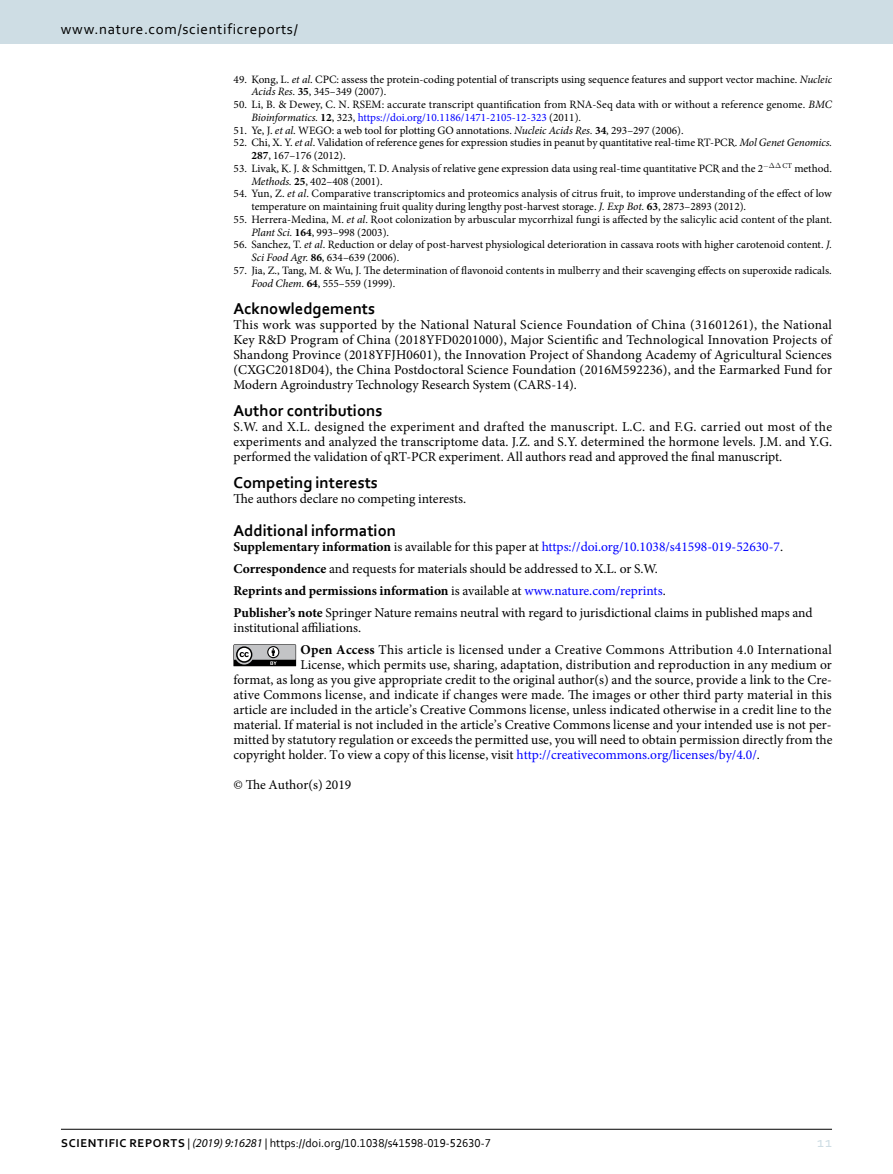
<style>
.page{position:relative;width:893px;height:1174px;background:#fff}
.page>*{position:absolute;margin:0;border:0;box-sizing:border-box;transform-origin:0 0}
.t1{font:700 16.5px "Corbel";color:#000}
.t2{font:15px "Corbel 2";letter-spacing:.045em;color:#000}
.t3{font:15px "Corbel 2";color:#cedde4}
.t4{font:13.5px/15px "Minion Pro";color:#000;text-align:justify}
.t5{font:13.5px/21.8px "Minion Pro";letter-spacing:.02em;color:#000}
.t6{font:12px "Corbel";color:#000}
.t7{font:11.25px/12.8px "Minion Pro";color:#000}
.s1{font-style:italic}
.s2{font-weight:700}
.s3{color:#00f}
.s4{font-family:"Corbel Bold 2"}
.s5{font-family:"Corbel 2"}
.s6{font-family:"Myriad Pro";font-style:italic}
</style>
<div class="page">
<hr style="left:61px;top:1129px;width:771px;height:1px;background:#000">
<div style="left:0;top:0;width:893px;height:43px;background:#cedde4"></div>
<svg style="left:233px;top:644px;width:63px;height:22px"></svg>
<p class="t2" style="left:61px;top:19px;width:238px">www.nature.com/scientificreports/</p>
<p class="t7" style="left:251px;top:73px;width:582px;text-indent:-18px">49. Kong, L. <span class="s1">et al</span>. CPC: assess the protein-coding potential of transcripts using sequence features and support vector machine. <span class="s1">Nucleic<br>Acids Res.</span> <span class="s2">35</span>, 345–349 (2007).</p>
<p class="t7" style="left:251px;top:98px;width:582px;text-indent:-18px">50. Li, B. &amp; Dewey, C. N. RSEM: accurate transcript quantification from RNA-Seq data with or without a reference genome. <span class="s1">BMC<br>Bioinformatics.</span> <span class="s2">12</span>, 323, <span class="s3">https://doi.org/10.1186/1471-2105-12-323</span> (2011).</p>
<p class="t7" style="left:234px;top:124px;width:452px">51. Ye, J. <span class="s1">et al</span>. WEGO: a web tool for plotting GO annotations. <span class="s1">Nucleic Acids Res.</span> <span class="s2">34</span>, 293–297 (2006).</p>
<p class="t7" style="left:251px;top:136px;width:582px;text-indent:-18px">52. Chi, X. Y. <span class="s1">et al</span>. Validation of reference genes for expression studies in peanut by quantitative real-time RT-PCR. <span class="s1">Mol Genet Genomics.<br></span><span class="s2">287</span>, 167–176 (2012).</p>
<p class="t7" style="left:234px;top:162px;width:537px">53. Livak, K. J. &amp; Schmittgen, T. D. Analysis of relative gene expression data using real-time quantitative PCR and the 2−</p>
<p class="t7" style="left:783px;top:162px;width:51px"><sup>CT</sup> method.</p>
<p class="t7" style="left:251px;top:175px;width:133px"><span class="s1">Methods.</span> <span class="s2">25</span>, 402–408 (2001).</p>
<p class="t7" style="left:251px;top:187px;width:582px;text-indent:-18px">54. Yun, Z. <span class="s1">et al</span>. Comparative transcriptomics and proteomics analysis of citrus fruit, to improve understanding of the effect of low temperature on maintaining fruit quality during lengthy post-harvest storage. <span class="s1">J. Exp Bot.</span> <span class="s2">63</span>, 2873–2893 (2012).</p>
<p class="t7" style="left:251px;top:213px;width:582px;text-indent:-18px">55. Herrera-Medina, M. <span class="s1">et al</span>. Root colonization by arbuscular mycorrhizal fungi is affected by the salicylic acid content of the plant.<br><span class="s1">Plant Sci.</span> <span class="s2">164</span>, 993–998 (2003).</p>
<p class="t7" style="left:251px;top:238px;width:582px;text-indent:-18px">56. Sanchez, T. <span class="s1">et al</span>. Reduction or delay of post-harvest physiological deterioration in cassava roots with higher carotenoid content. <span class="s1">J.<br>Sci Food Agr.</span> <span class="s2">86</span>, 634–639 (2006).</p>
<p class="t7" style="left:251px;top:264px;width:582px;text-indent:-18px">57. Jia, Z., Tang, M. &amp; Wu, J. The determination of flavonoid contents in mulberry and their scavenging effects on superoxide radicals.<br><span class="s1">Food Chem.</span> <span class="s2">64</span>, 555–559 (1999).</p>
<p class="t1" style="left:233px;top:298px;width:143px">Acknowledgements</p>
<p class="t4" style="left:233px;top:317px;width:600px">This work was supported by the National Natural Science Foundation of China (31601261), the National Key R&amp;D Program of China (2018YFD0201000), Major Scientific and Technological Innovation Projects of Shandong Province (2018YFJH0601), the Innovation Project of Shandong Academy of Agricultural Sciences (CXGC2018D04), the China Postdoctoral Science Foundation (2016M592236), and the Earmarked Fund for Modern Agroindustry Technology Research System (CARS-14).</p>
<p class="t1" style="left:233px;top:400px;width:150px">Author contributions</p>
<p class="t4" style="left:233px;top:419px;width:600px">S.W. and X.L. designed the experiment and drafted the manuscript. L.C. and F.G. carried out most of the experiments and analyzed the transcriptome data. J.Z. and S.Y. determined the hormone levels. J.M. and Y.G. performed the validation of qRT-PCR experiment. All authors read and approved the final manuscript.</p>
<p class="t1" style="left:233px;top:472px;width:146px">Competing interests</p>
<p class="t4" style="left:233px;top:491px;width:234px">The authors declare no competing interests.</p>
<p class="t1" style="left:233px;top:521px;width:164px">Additional information</p>
<p class="t4" style="left:233px;top:536px;width:581px;line-height:21.8px;text-align:left"><span class="s2">Supplementary information</span> is available for this paper at <span class="s3">https://doi.org/10.1038/s41598-019-52630-7</span>.<br><span class="s2">Correspondence</span> and requests for materials should be addressed to X.L. or S.W.<br><span class="s2">Reprints and permissions information</span> is available at <span class="s3">www.nature.com/reprints</span>.<br><span class="s2">Publisher’s note</span> Springer Nature remains neutral with regard to jurisdictional claims in published maps and</p>
<p class="t5" style="left:301px;top:616px;width:533px;text-indent:-67px">institutional affiliations.<br><span class="s2">Open Access</span> This article is licensed under a Creative Commons Attribution 4.0 International</p>
<p class="t4" style="left:233px;top:657px;width:601px;text-indent:67px">License, which permits use, sharing, adaptation, distribution and reproduction in any medium or format, as long as you give appropriate credit to the original author(s) and the source, provide a link to the Cre&shy;ative Commons license, and indicate if changes were made. The images or other third party material in this article are included in the article’s Creative Commons license, unless indicated otherwise in a credit line to the material. If material is not included in the article’s Creative Commons license and your intended use is not per&shy;mitted by statutory regulation or exceeds the permitted use, you will need to obtain permission directly from the copyright holder. To view a copy of this license, visit <span class="s3">http://creativecommons.org/licenses/by/4.0/</span>.</p>
<p class="t4" style="left:233px;top:776px;width:119px">© The Author(s) 2019</p>
<p class="t6" style="left:61px;top:1135px;width:431px"><span class="s4">SCIENTIFIC REPORTS</span> <span class="s5">|</span> <span class="s6">(2019) 9:16281</span> <span class="s5">|</span> https://doi.org/10.1038/s41598-019-52630-7</p>
<p class="t3" style="left:817px;top:1132px;width:16px">11</p>
</div>
